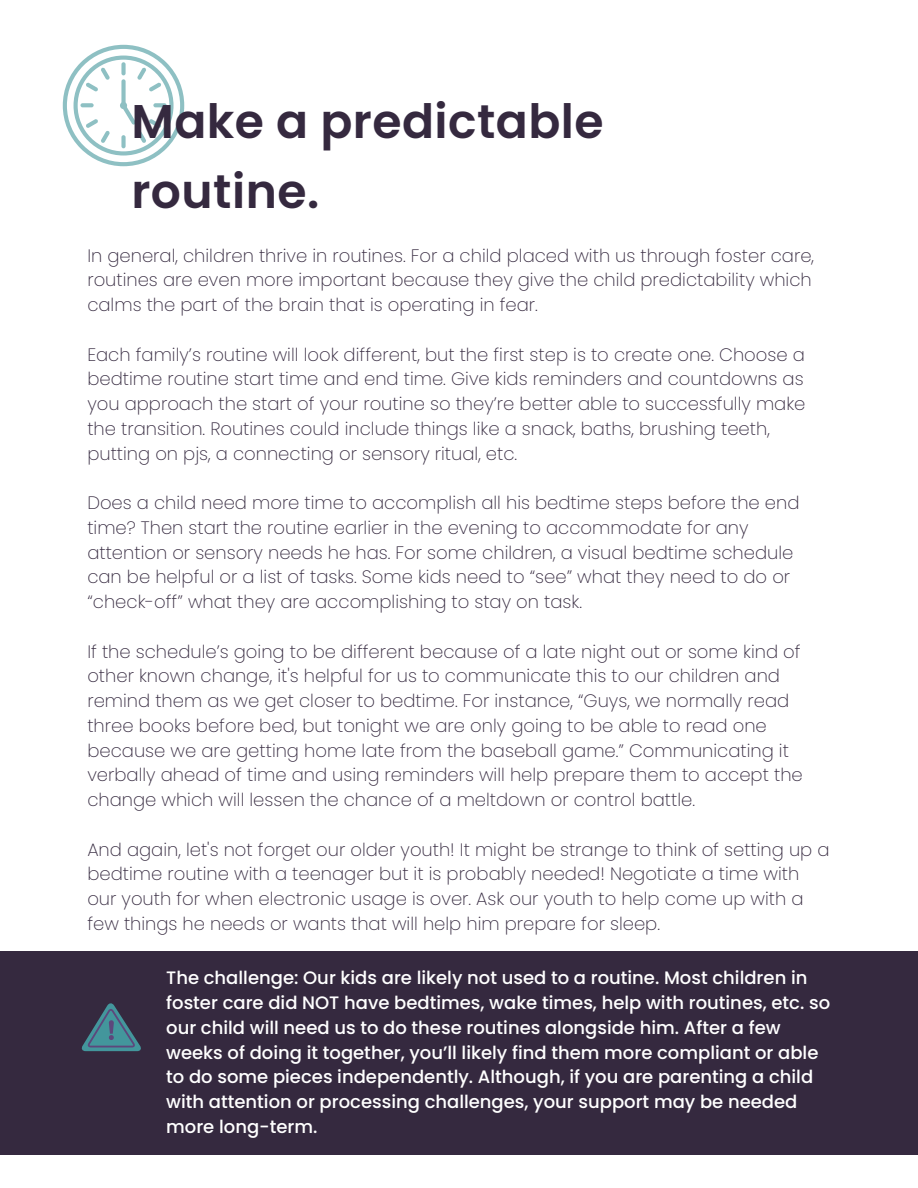
<style>
.page{position:relative;width:918px;height:1188px;background:#fff}
.page>*{position:absolute;margin:0;border:0;box-sizing:border-box;transform-origin:0 0}
.t1{font:600 47.25px "Poppins";letter-spacing:.01em;color:#35293f}
.t2{font:200 18px/24.8px "Poppins";color:#35293f}
.t3{font:500 18px/24.8px "Poppins";color:#fff}
</style>
<div class="page">
<div style="left:0;top:951px;width:918px;height:204px;background:#35293f"></div>
<svg style="left:81px;top:1003px;width:60px;height:48px"></svg>
<svg style="left:63px;top:45px;width:121px;height:121px"></svg>
<p class="t1" style="left:131px;top:88px;width:474px">Make a predictable</p>
<p class="t1" style="left:131px;top:158px;width:189px">routine.</p>
<p class="t2" style="left:87px;top:243px;width:728px">In general, children thrive in routines. For a child placed with us through foster care, routines are even more important because they give the child predictability which calms the part of the brain that is operating in fear.</p>
<p class="t2" style="left:87px;top:342px;width:720px">Each family’s routine will look different, but the first step is to create one. Choose a bedtime routine start time and end time. Give kids reminders and countdowns as you approach the start of your routine so they’re better able to successfully make the transition. Routines could include things like a snack, baths, brushing teeth, putting on pjs, a connecting or sensory ritual, etc.</p>
<p class="t2" style="left:87px;top:491px;width:714px">Does a child need more time to accomplish all his bedtime steps before the end time? Then start the routine earlier in the evening to accommodate for any attention or sensory needs he has. For some children, a visual bedtime schedule can be helpful or a list of tasks. Some kids need to “see” what they need to do or “check-off” what they are accomplishing to stay on task.</p>
<p class="t2" style="left:87px;top:639px;width:717px">If the schedule’s going to be different because of a late night out or some kind of other known change, it's helpful for us to communicate this to our children and remind them as we get closer to bedtime. For instance, “Guys, we normally read three books before bed, but tonight we are only going to be able to read one because we are getting home late from the baseball game.” Communicating it verbally ahead of time and using reminders will help prepare them to accept the change which will lessen the chance of a meltdown or control battle.</p>
<p class="t2" style="left:87px;top:837px;width:744px">And again, let's not forget our older youth! It might be strange to think of setting up a bedtime routine with a teenager but it is probably needed! Negotiate a time with our youth for when electronic usage is over. Ask our youth to help come up with a few things he needs or wants that will help him prepare for sleep.</p>
<p class="t3" style="left:166px;top:966px;width:665px">The challenge: Our kids are likely not used to a routine. Most children in foster care did NOT have bedtimes, wake times, help with routines, etc. so our child will need us to do these routines alongside him. After a few weeks of doing it together, you’ll likely find them more compliant or able to do some pieces independently. Although, if you are parenting a child with attention or processing challenges, your support may be needed more long-term.</p>
</div>
